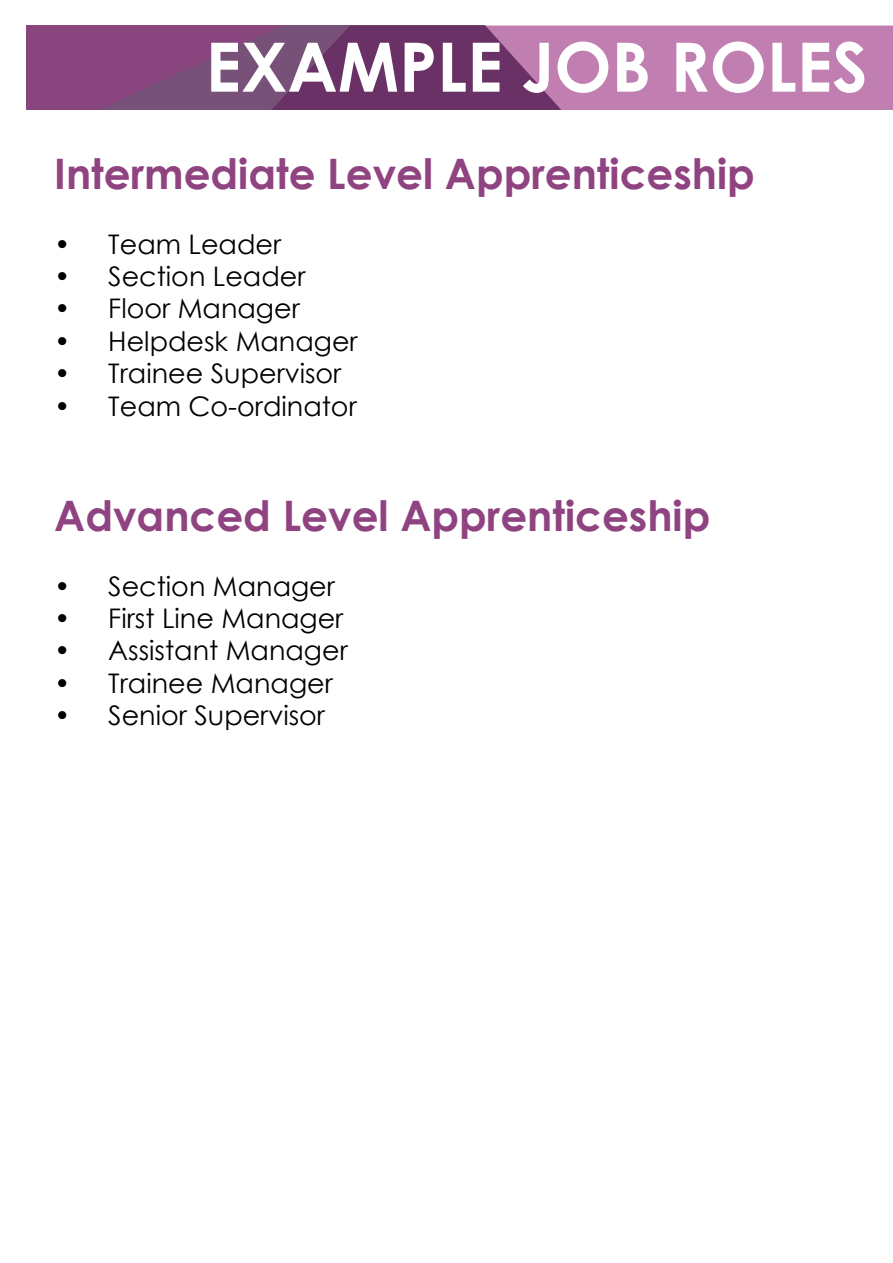
<style>
.page{position:relative;width:893px;height:1263px;background:#fff}
.page>*{position:absolute;margin:0;border:0;box-sizing:border-box;transform-origin:0 0}
.t1{font:700 68.1px "Century Gothic";color:#fff}
.t2{font:700 42px "Century Gothic";color:#8f4380}
.t3{font:27px "Century Gothic";color:#000}
</style>
<div class="page">
<svg style="left:26px;top:26px;width:867px;height:84px"></svg>
<h1 class="t1" style="left:206px;top:15px;width:664px">EXAMPLE JOB ROLES</h1>
<h2 class="t2" style="left:54px;top:142px;width:702px">Intermediate Level Apprenticeship</h2>
<p class="t3" style="left:54px;top:225px;width:228px">• Team Leader</p>
<p class="t3" style="left:54px;top:257px;width:253px">• Section Leader</p>
<p class="t3" style="left:54px;top:290px;width:247px">• Floor Manager</p>
<p class="t3" style="left:54px;top:322px;width:305px">• Helpdesk Manager</p>
<p class="t3" style="left:54px;top:355px;width:289px">• Trainee Supervisor</p>
<p class="t3" style="left:54px;top:387px;width:304px">• Team Co-ordinator</p>
<h2 class="t2" style="left:54px;top:484px;width:658px">Advanced Level Apprenticeship</h2>
<p class="t3" style="left:54px;top:567px;width:282px">• Section Manager</p>
<p class="t3" style="left:54px;top:599px;width:291px">• First Line Manager</p>
<p class="t3" style="left:54px;top:632px;width:295px">• Assistant Manager</p>
<p class="t3" style="left:54px;top:664px;width:280px">• Trainee Manager</p>
<p class="t3" style="left:54px;top:697px;width:272px">• Senior Supervisor</p>
</div>
